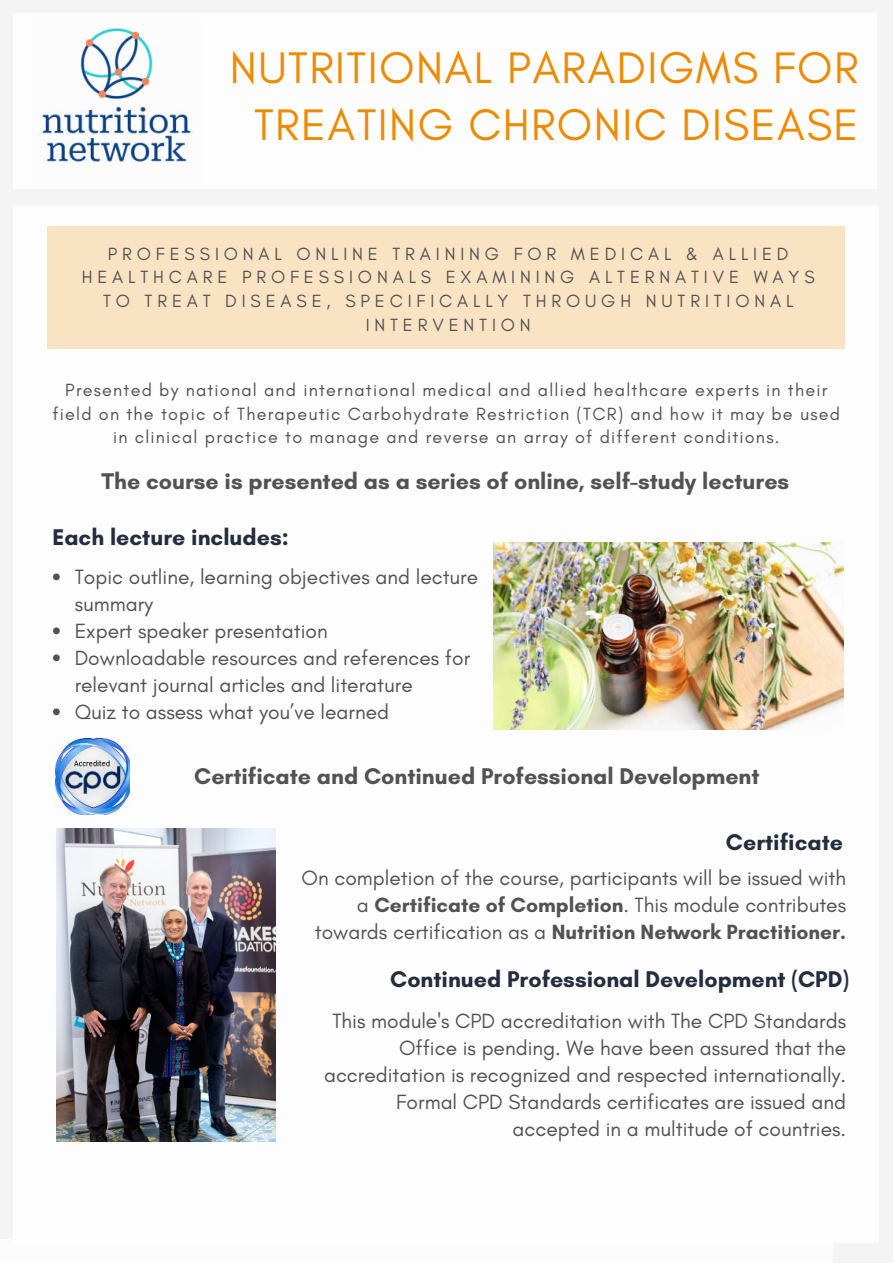
<style>
.page{position:relative;width:893px;height:1264px;background:#fff}
.page>*{position:absolute;margin:0;border:0;box-sizing:border-box;transform-origin:0 0}
.t1{font:45px/56.2px "Glacial Indifference";letter-spacing:.03em;color:#ed8b00;text-align:center}
.t2{font:700 23.1px "Glacial Indifference";color:#525252}
.t3{font:700 23.1px "Glacial Indifference";color:#232d3d}
.t4{font:21px/27px "Glacial Indifference";color:#525252;text-align:right}
.t5{font:18px/23.5px "Glacial Indifference";letter-spacing:.065em;color:#525252;text-align:center}
.t6{font:18px/23.5px "Glacial Indifference";letter-spacing:.27em;color:#525252;text-align:center}
.s1{font-weight:700}
</style>
<div class="page">
<div style="left:0;top:0;width:892px;height:1262px;background:#f4f4f4"></div>
<div style="left:13px;top:13px;width:864px;height:176px;background:#fff"></div>
<div style="left:14px;top:206px;width:864px;height:1036px;background:#fff"></div>
<div style="left:47px;top:227px;width:797px;height:121px;background:#f9e3c3"></div>
<svg style="left:53px;top:573px;width:7px;height:7px"></svg>
<svg style="left:53px;top:627px;width:7px;height:7px"></svg>
<svg style="left:53px;top:654px;width:7px;height:7px"></svg>
<svg style="left:53px;top:708px;width:7px;height:7px"></svg>
<img style="left:493px;top:542px;width:350px;height:188px">
<img style="left:57px;top:829px;width:218px;height:312px">
<img style="left:56px;top:738px;width:74px;height:76px">
<div style="left:0;top:1239px;width:832px;height:23px;background:#fff"></div>
<img style="left:37px;top:28px;width:157px;height:135px">
<h1 class="t1" style="left:230px;top:41px;width:630px">NUTRITIONAL PARADIGMS FOR<br>TREATING CHRONIC DISEASE</h1>
<p class="t6" style="left:82px;top:242px;width:734px">PROFESSIONAL ONLINE TRAINING FOR MEDICAL &amp; ALLIED HEALTHCARE PROFESSIONALS EXAMINING ALTERNATIVE WAYS TO TREAT DISEASE, SPECIFICALLY THROUGH NUTRITIONAL INTERVENTION</p>
<p class="t5" style="left:53px;top:378px;width:789px">Presented by national and international medical and allied healthcare experts in their field on the topic of Therapeutic Carbohydrate Restriction (TCR) and how it may be used in clinical practice to manage and reverse an array of different conditions.</p>
<p class="t2" style="left:101px;top:467px;width:689px">The course is presented as a series of online, self-study lectures</p>
<p class="t3" style="left:52px;top:522px;width:238px">Each lecture includes:</p>
<p class="t4" style="left:75px;top:563px;width:405px;text-align:left">Topic outline, learning objectives and lecture summary<br>Expert speaker presentation<br>Downloadable resources and references for relevant journal articles and literature<br>Quiz to assess what you’ve learned</p>
<p class="t2" style="left:194px;top:761px;width:567px">Certificate and Continued Professional Development</p>
<p class="t3" style="left:726px;top:827px;width:118px">Certificate</p>
<p class="t4" style="left:301px;top:864px;width:546px">On completion of the course, participants will be issued with a <span class="s1">Certificate of Completion</span>. This module contributes towards certification as a <span class="s1">Nutrition Network Practitioner.</span></p>
<p class="t3" style="left:390px;top:965px;width:460px">Continued Professional Development (CPD)</p>
<p class="t4" style="left:324px;top:1007px;width:523px">This module's CPD accreditation with The CPD Standards Office is pending. We have been assured that the accreditation is recognized and respected internationally.<br>Formal CPD Standards certificates are issued and accepted in a multitude of countries.</p>
</div>
